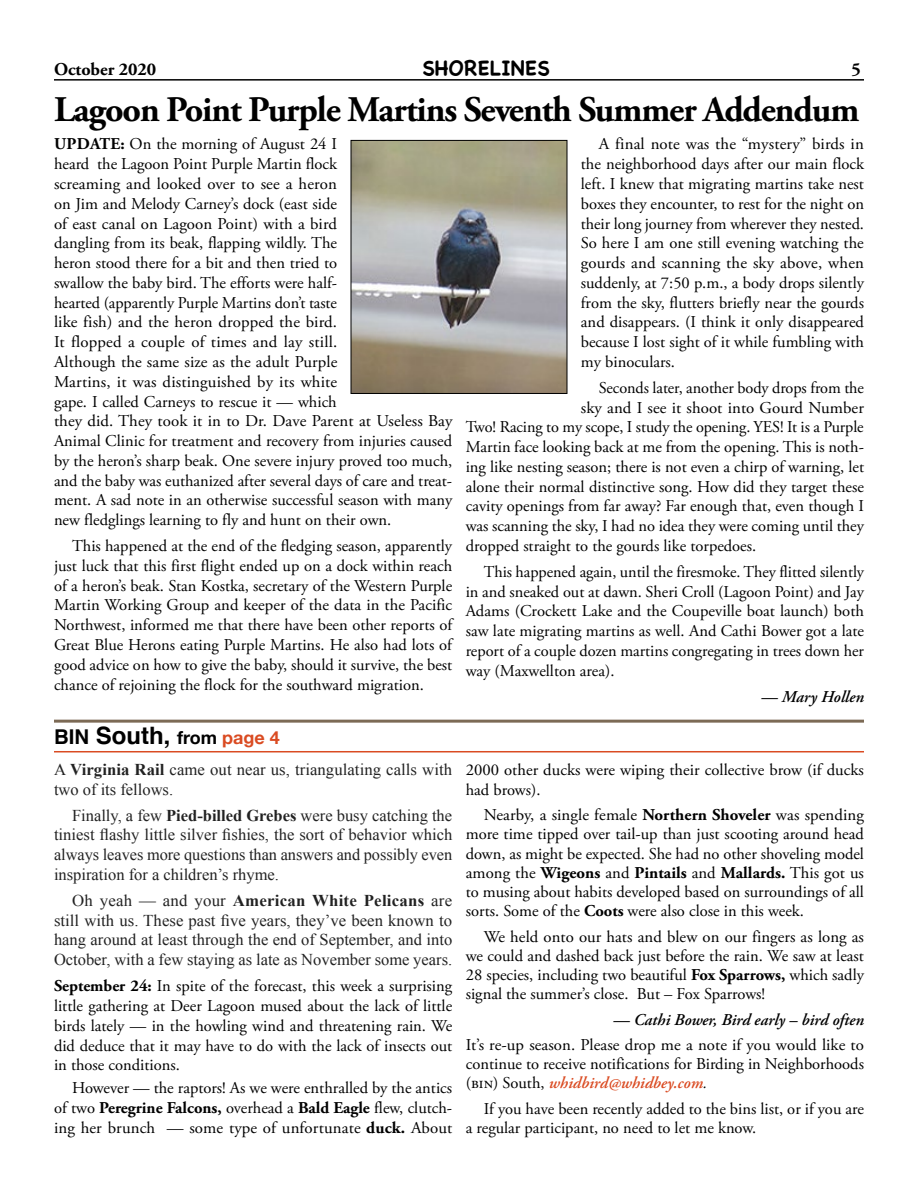
<style>
.page{position:relative;width:918px;height:1188px;background:#fff}
.page>*{position:absolute;margin:0;border:0;box-sizing:border-box;transform-origin:0 0}
.Heading{font:700 36px "Adobe Garamond Pro";letter-spacing:-.03em;color:#000}
.Jump_from_head-line{font:700 24px "Helvetica";color:#000}
.t1{font:700 21px "Chalkboard SE";color:#000}
.t2{font:700 18px "Adobe Garamond Pro";color:#000}
.body_text{font:16.5px/19.8px "Adobe Garamond Pro";color:#000;text-align:justify}
.body_text-2{font:16.5px/19.8px "Times New Roman";color:#222;text-align:justify}
.Sightings{font:16.5px/19.8px "Adobe Garamond Pro";color:#000;text-align:justify}
.author{font:italic 600 16.5px "Adobe Garamond Pro";color:#000}
.s1{font-weight:700}
.s2{font-family:"Helvetica Bold SC850";font-weight:400;font-size:20.4px}
.s3{font-family:"Helvetica Neue";font-size:18px}
.s4{font-family:"Helvetica Neue";font-size:18px;color:#da4b22}
.s5{font-weight:600;font-style:italic;color:#da4b22}
.s6{font-style:italic}
</style>
<div class="page">
<hr style="left:54px;top:79px;width:810px;height:2px;background:#000">
<hr style="left:54px;top:720px;width:810px;height:3px;background:#7c6a55">
<hr style="left:54px;top:751px;width:810px;height:1px;background:#da4b22">
<img style="left:353px;top:142px;width:212px;height:250px">
<div style="left:351px;top:140px;width:216px;height:254px;border:1px solid #000"></div>
<p class="t2" style="left:54px;top:58px;width:104px">October 2020</p>
<p class="t1" style="left:422px;top:55px;width:129px">SHORELINES</p>
<p class="t2" style="left:852px;top:58px;width:11px">5</p>
<p class="Heading" style="left:54px;top:88px;width:807px">Lagoon Point Purple Martins Seventh Summer Addendum</p>
<p class="body_text" style="left:54px;top:135px;width:400px;text-align:left"><span class="s1">UPDATE:</span> On the morning of August 24 I<br>heard the Lagoon Point Purple Martin flock<br>screaming and looked over to see a heron<br>on Jim and Melody Carney’s dock (east side<br>of east canal on Lagoon Point) with a bird<br>dangling from its beak, flapping wildly. The<br>heron stood there for a bit and then tried to<br>swallow the baby bird. The efforts were half-<br>hearted (apparently Purple Martins don’t taste<br>like fish) and the heron dropped the bird.<br>It flopped a couple of times and lay still.<br>Although the same size as the adult Purple<br>Martins, it was distinguished by its white<br>gape. I called Carneys to rescue it — which<br>they did. They took it in to Dr. Dave Parent at Useless Bay Animal Clinic for treatment and recovery from injuries caused by the heron’s sharp beak. One severe injury proved too much, and the baby was euthanized after several days of care and treat&shy;ment. A sad note in an otherwise successful season with many new fledglings learning to fly and hunt on their own.</p>
<p class="body_text" style="left:54px;top:537px;width:402px;text-indent:18px">This happened at the end of the fledging season, apparently just luck that this first flight ended up on a dock within reach of a heron’s beak. Stan Kostka, secretary of the Western Purple Martin Working Group and keeper of the data in the Pacific Northwest, informed me that there have been other reports of Great Blue Herons eating Purple Martins. He also had lots of good advice on how to give the baby, should it survive, the best chance of rejoining the flock for the southward migration.</p>
<p class="body_text" style="left:581px;top:135px;width:285px;text-indent:18px">A final note was the “mystery” birds in the neighborhood days after our main flock left. I knew that migrating martins take nest boxes they encounter, to rest for the night on their long journey from wherever they nested.<br>So here I am one still evening watching the gourds and scanning the sky above, when suddenly, at 7:50 p.m., a body drops silently from the sky, flutters briefly near the gourds and disappears. (I think it only disappeared because I lost sight of it while fumbling with my binoculars.</p>
<p class="body_text" style="left:599px;top:378px;width:267px">Seconds later, another body drops from the</p>
<p class="body_text" style="left:581px;top:398px;width:285px">sky and I see it shoot into Gourd Number</p>
<p class="body_text" style="left:466px;top:418px;width:399px">Two! Racing to my scope, I study the opening. YES! It is a Purple</p>
<p class="body_text" style="left:466px;top:438px;width:400px">Martin face looking back at me from the opening. This is noth-</p>
<p class="body_text" style="left:466px;top:457px;width:400px">ing like nesting season; there is not even a chirp of warning, let</p>
<p class="body_text" style="left:466px;top:477px;width:400px">alone their normal distinctive song. How did they target these</p>
<p class="body_text" style="left:466px;top:497px;width:400px">cavity openings from far away? Far enough that, even though I</p>
<p class="body_text" style="left:466px;top:517px;width:400px">was scanning the sky, I had no idea they were coming until they</p>
<p class="body_text" style="left:466px;top:537px;width:292px">dropped straight to the gourds like torpedoes.</p>
<p class="body_text" style="left:466px;top:562px;width:400px;text-indent:18px">This happened again, until the firesmoke. They flitted silently in and sneaked out at dawn. Sheri Croll (Lagoon Point) and Jay Adams (Crockett Lake and the Coupeville boat launch) both saw late migrating martins as well. And Cathi Bower got a late report of a couple dozen martins congregating in trees down her way (Maxwellton area).</p>
<p class="author" style="left:761px;top:687px;width:104px">— Mary Hollen</p>
<p class="Jump_from_head-line" style="left:54px;top:716px;width:227px"><span class="s2">bin</span> South, <span class="s3">from</span> <span class="s4">page 4</span></p>
<p class="body_text-2" style="left:54px;top:759px;width:400px">A <span class="s1">Virginia Rail</span> came out near us, triangulating calls with two of its fellows.</p>
<p class="body_text-2" style="left:54px;top:805px;width:400px;text-indent:18px">Finally, a few <span class="s1">Pied-billed Grebes</span> were busy catching the tiniest flashy little silver fishies, the sort of behavior which always leaves more questions than answers and possibly even inspiration for a children’s rhyme.</p>
<p class="body_text-2" style="left:54px;top:890px;width:400px;text-indent:18px">Oh yeah — and your <span class="s1">American White Pelicans</span> are still with us. These past five years, they’ve been known to hang around at least through the end of September, and into October, with a few staying as late as November some years.</p>
<p class="Sightings" style="left:54px;top:977px;width:400px"><span class="s1">September 24:</span> In spite of the forecast, this week a surprising little gathering at Deer Lagoon mused about the lack of little birds lately — in the howling wind and threatening rain. We did deduce that it may have to do with the lack of insects out in those conditions.</p>
<p class="body_text" style="left:54px;top:1079px;width:400px;text-indent:18px">However — the raptors! As we were enthralled by the antics of two <span class="s1">Peregrine Falcons,</span> overhead a <span class="s1">Bald Eagle</span> flew, clutch&shy;ing her brunch — some type of unfortunate <span class="s1">duck.</span> About</p>
<p class="body_text" style="left:466px;top:761px;width:400px;line-height:19.2px">2000 other ducks were wiping their collective brow (if ducks had brows).</p>
<p class="body_text" style="left:466px;top:806px;width:400px;line-height:19.2px;text-indent:18px">Nearby, a single female <span class="s1">Northern Shoveler</span> was spending more time tipped over tail-up than just scooting around head down, as might be expected. She had no other shoveling model among the <span class="s1">Wigeons</span> and <span class="s1">Pintails</span> and <span class="s1">Mallards.</span> This got us to musing about habits developed based on surroundings of all sorts. Some of the <span class="s1">Coots</span> were also close in this week.</p>
<p class="body_text" style="left:466px;top:927px;width:400px;line-height:19.2px;text-indent:18px">We held onto our hats and blew on our fingers as long as we could and dashed back just before the rain. We saw at least 28 species, including two beautiful <span class="s1">Fox Sparrows,</span> which sadly signal the summer’s close. But – Fox Sparrows!</p>
<p class="author" style="left:613px;top:1010px;width:252px">— Cathi Bower, Bird early – bird often</p>
<p class="body_text" style="left:466px;top:1036px;width:400px;line-height:19.2px">It’s re-up season. Please drop me a note if you would like to continue to receive notifications for Birding in Neighborhoods (bin) South, <span class="s5">whidbird@whidbey.com</span><span class="s6">.</span></p>
<p class="body_text" style="left:466px;top:1099px;width:400px;line-height:19.2px;text-indent:18px">If you have been recently added to the bins list, or if you are a regular participant, no need to let me know.</p>
</div>
